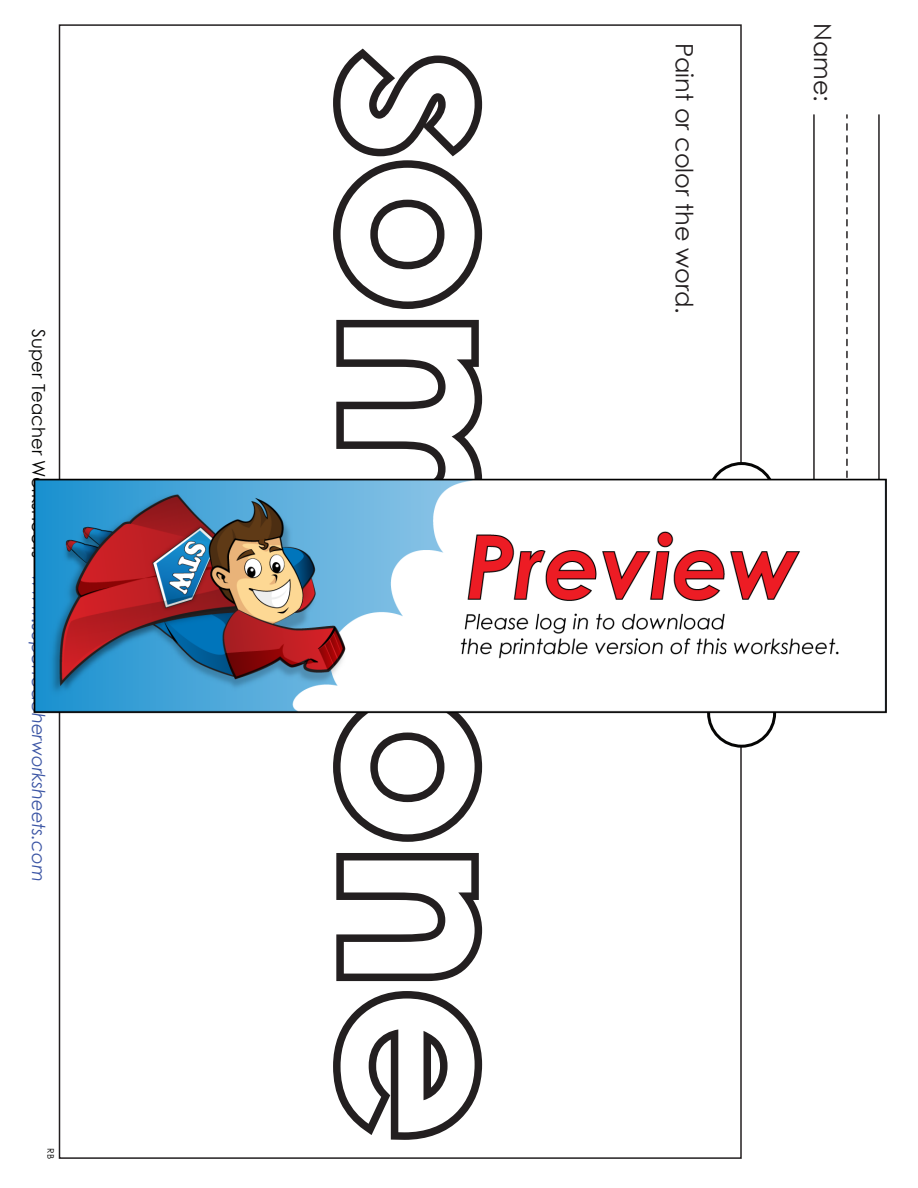
<style>
.page{position:relative;width:918px;height:1188px;background:#fff}
.page>*{position:absolute;margin:0;border:0;box-sizing:border-box;transform-origin:0 0}
.t1{font:24px "Century Gothic 2";color:#231f20}
.t2{font:24px "Century Gothic";color:#231f20}
.t3{font:italic 18px "Century Gothic 2";color:#3a54a4}
.t4{font:9px "Century STW4";color:#050504}
.s1{font-style:normal;color:#050504}
</style>
<div class="page">
<hr style="left:878px;top:114px;width:2px;height:493px;background:#231f20">
<hr style="left:813px;top:114px;width:2px;height:493px;background:#231f20">
<svg style="left:846px;top:114px;width:2px;height:347px"></svg>
<svg style="left:333px;top:49px;width:149px;height:260px"></svg>
<svg style="left:336px;top:320px;width:146px;height:141px"></svg>
<svg style="left:333px;top:727px;width:149px;height:115px"></svg>
<svg style="left:336px;top:853px;width:146px;height:128px"></svg>
<svg style="left:333px;top:991px;width:149px;height:149px"></svg>
<img style="left:33px;top:461px;width:854px;height:266px">
<p class="t3" style="left:51px;top:329px;width:554px;rotate:90deg"><span class="s1">Super Teacher Worksheets -</span> www.superteacherworksheets.com</p>
<p class="t4" style="left:57px;top:1148px;width:12px;rotate:90deg">RB</p>
<h1 class="t1" style="left:701px;top:43px;width:273px;rotate:90deg">Paint or color the word.</h1>
<h1 class="t2" style="left:840px;top:23px;width:80px;rotate:90deg">Name:</h1>
</div>
